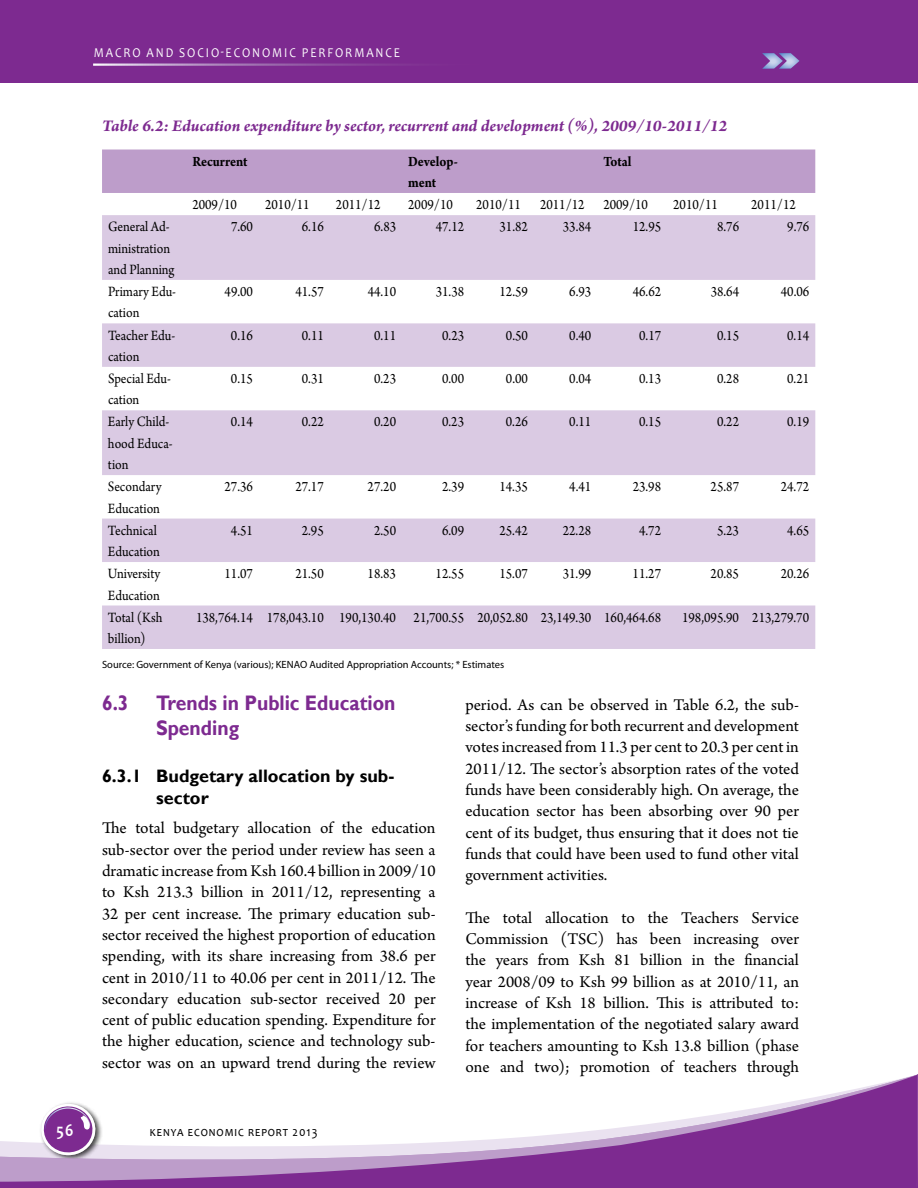
<style>
.page{position:relative;width:918px;height:1188px;background:#fff}
.page>*{position:absolute;margin:0;border:0;box-sizing:border-box;transform-origin:0 0}
.t1{font:700 21px/25.2px "Gill Sans";color:#7d2a90;scale:.92 1}
.t2{font:700 18px/21.6px "Gill Sans";color:#000}
.t3{font:700 18px "Candara";color:#fff;scale:.88 1}
.t4{font:17.25px/21.3px "Arno Pro";color:#000;text-align:justify}
.t5{font:italic 700 17.25px "Arno Pro";letter-spacing:-.005em;color:#7d2a90}
.t6{font:15px/21.3px "Arno Pro";color:#000;scale:.9 1}
.t7{font:700 15px/21.3px "Arno Pro";letter-spacing:-.005em;color:#000;scale:.9 1}
.t8{font:13.5px "Candara";color:#fff;scale:.88 1}
.t9{font:13.5px "Candara";letter-spacing:.08em;color:#000;scale:.88 1}
.t10{font:10.5px "Myriad Pro";color:#000}
</style>
<div class="page">
<div style="left:0;top:0;width:918px;height:82px;background:#7d2a90"></div>
<svg style="left:762px;top:53px;width:38px;height:16px"></svg>
<hr style="left:93px;top:64px;width:669px;height:2px;background:#fff">
<svg style="left:0;top:1074px;width:917px;height:114px"></svg>
<svg style="left:917px;top:1074px;width:1px;height:114px"></svg>
<div style="left:102px;top:150px;width:713px;height:43px;background:#bd9dca"></div>
<svg style="left:102px;top:215px;width:713px;height:434px;fill:#dacae3"></svg>
<p class="t8" style="left:94px;top:45px;width:12px">MACRO</p>
<p class="t8" style="left:147px;top:45px;width:4px">AND</p>
<p class="t8" style="left:179px;top:45px;width:3px">SOCIO</p>
<p class="t8" style="left:221px;top:45px;width:7px">-ECONOMIC</p>
<p class="t8" style="left:302px;top:45px;width:41px">PER FORMANCE</p>
<p class="t5" style="left:102px;top:115px;width:627px">Table 6.2: Education expenditure by sector, recurrent and development (%), 2009/10-2011/12</p>
<p class="t7" style="left:192px;top:151px;width:63px">Recurrent</p>
<p class="t7" style="left:408px;top:151px;width:57px">Develop&shy;ment</p>
<p class="t7" style="left:603px;top:151px;width:33px">Total</p>
<p class="t6" style="left:192px;top:195px;width:51px">2009/10</p>
<p class="t6" style="left:265px;top:195px;width:51px">2010/11</p>
<p class="t6" style="left:336px;top:195px;width:51px">2011/12</p>
<p class="t6" style="left:408px;top:195px;width:51px">2009/10</p>
<p class="t6" style="left:476px;top:195px;width:51px">2010/11</p>
<p class="t6" style="left:540px;top:195px;width:122px">2011/12 2009/10</p>
<p class="t6" style="left:673px;top:195px;width:51px">2010/11</p>
<p class="t6" style="left:751px;top:195px;width:51px">2011/12</p>
<p class="t6" style="left:108px;top:217px;width:75px">General Ad&shy;ministration and Planning</p>
<p class="t6" style="left:231px;top:217px;width:26px">7.60</p>
<p class="t6" style="left:302px;top:217px;width:26px">6.16</p>
<p class="t6" style="left:374px;top:217px;width:26px">6.83</p>
<p class="t6" style="left:436px;top:217px;width:33px">47.12</p>
<p class="t6" style="left:500px;top:217px;width:33px">31.82</p>
<p class="t6" style="left:563px;top:217px;width:33px">33.84</p>
<p class="t6" style="left:633px;top:217px;width:33px">12.95</p>
<p class="t6" style="left:717px;top:217px;width:26px">8.76</p>
<p class="t6" style="left:787px;top:217px;width:26px">9.76</p>
<p class="t6" style="left:108px;top:282px;width:77px">Primary Edu&shy;cation</p>
<p class="t6" style="left:225px;top:282px;width:33px">49.00</p>
<p class="t6" style="left:295px;top:282px;width:33px">41.57</p>
<p class="t6" style="left:368px;top:282px;width:33px">44.10</p>
<p class="t6" style="left:436px;top:282px;width:33px">31.38</p>
<p class="t6" style="left:500px;top:282px;width:33px">12.59</p>
<p class="t6" style="left:569px;top:282px;width:26px">6.93</p>
<p class="t6" style="left:633px;top:282px;width:33px">46.62</p>
<p class="t6" style="left:711px;top:282px;width:33px">38.64</p>
<p class="t6" style="left:781px;top:282px;width:33px">40.06</p>
<p class="t6" style="left:108px;top:325px;width:76px">Teacher Edu&shy;cation</p>
<p class="t6" style="left:231px;top:325px;width:26px">0.16</p>
<p class="t6" style="left:302px;top:325px;width:26px">0.11</p>
<p class="t6" style="left:374px;top:325px;width:26px">0.11</p>
<p class="t6" style="left:442px;top:325px;width:26px">0.23</p>
<p class="t6" style="left:506px;top:325px;width:26px">0.50</p>
<p class="t6" style="left:569px;top:325px;width:26px">0.40</p>
<p class="t6" style="left:639px;top:325px;width:26px">0.17</p>
<p class="t6" style="left:717px;top:325px;width:26px">0.15</p>
<p class="t6" style="left:787px;top:325px;width:26px">0.14</p>
<p class="t6" style="left:108px;top:369px;width:72px">Special Edu&shy;cation</p>
<p class="t6" style="left:231px;top:369px;width:26px">0.15</p>
<p class="t6" style="left:302px;top:369px;width:26px">0.31</p>
<p class="t6" style="left:374px;top:369px;width:26px">0.23</p>
<p class="t6" style="left:442px;top:369px;width:26px">0.00</p>
<p class="t6" style="left:506px;top:369px;width:26px">0.00</p>
<p class="t6" style="left:569px;top:369px;width:26px">0.04</p>
<p class="t6" style="left:639px;top:369px;width:26px">0.13</p>
<p class="t6" style="left:717px;top:369px;width:26px">0.28</p>
<p class="t6" style="left:787px;top:369px;width:26px">0.21</p>
<p class="t6" style="left:108px;top:412px;width:73px">Early Child&shy;hood Educa&shy;tion</p>
<p class="t6" style="left:231px;top:412px;width:26px">0.14</p>
<p class="t6" style="left:302px;top:412px;width:26px">0.22</p>
<p class="t6" style="left:374px;top:412px;width:26px">0.20</p>
<p class="t6" style="left:442px;top:412px;width:26px">0.23</p>
<p class="t6" style="left:506px;top:412px;width:26px">0.26</p>
<p class="t6" style="left:569px;top:412px;width:26px">0.11</p>
<p class="t6" style="left:639px;top:412px;width:26px">0.15</p>
<p class="t6" style="left:717px;top:412px;width:26px">0.22</p>
<p class="t6" style="left:787px;top:412px;width:26px">0.19</p>
<p class="t6" style="left:108px;top:477px;width:61px">Secondary<br>Education</p>
<p class="t6" style="left:225px;top:477px;width:33px">27.36</p>
<p class="t6" style="left:295px;top:477px;width:33px">27.17</p>
<p class="t6" style="left:368px;top:477px;width:33px">27.20</p>
<p class="t6" style="left:442px;top:477px;width:26px">2.39</p>
<p class="t6" style="left:499px;top:477px;width:33px">14.35</p>
<p class="t6" style="left:569px;top:477px;width:26px">4.41</p>
<p class="t6" style="left:633px;top:477px;width:33px">23.98</p>
<p class="t6" style="left:711px;top:477px;width:33px">25.87</p>
<p class="t6" style="left:781px;top:477px;width:33px">24.72</p>
<p class="t6" style="left:108px;top:520px;width:59px">Technical<br>Education</p>
<p class="t6" style="left:231px;top:520px;width:26px">4.51</p>
<p class="t6" style="left:302px;top:520px;width:26px">2.95</p>
<p class="t6" style="left:374px;top:520px;width:26px">2.50</p>
<p class="t6" style="left:442px;top:520px;width:26px">6.09</p>
<p class="t6" style="left:499px;top:520px;width:33px">25.42</p>
<p class="t6" style="left:563px;top:520px;width:33px">22.28</p>
<p class="t6" style="left:639px;top:520px;width:26px">4.72</p>
<p class="t6" style="left:717px;top:520px;width:26px">5.23</p>
<p class="t6" style="left:787px;top:520px;width:26px">4.65</p>
<p class="t6" style="left:108px;top:564px;width:60px">University<br>Education</p>
<p class="t6" style="left:224px;top:564px;width:33px">11.07</p>
<p class="t6" style="left:295px;top:564px;width:33px">21.50</p>
<p class="t6" style="left:368px;top:564px;width:33px">18.83</p>
<p class="t6" style="left:436px;top:564px;width:33px">12.55</p>
<p class="t6" style="left:499px;top:564px;width:33px">15.07</p>
<p class="t6" style="left:563px;top:564px;width:33px">31.99</p>
<p class="t6" style="left:633px;top:564px;width:33px">11.27</p>
<p class="t6" style="left:711px;top:564px;width:33px">20.85</p>
<p class="t6" style="left:781px;top:564px;width:33px">20.26</p>
<p class="t6" style="left:108px;top:607px;width:62px">Total (Ksh billion)</p>
<p class="t6" style="left:196px;top:607px;width:518px">138,764.14 178,043.10 190,130.40 21,700.55 20,052.80 23,149.30 160,464.68</p>
<p class="t6" style="left:682px;top:607px;width:143px">198,095.90 213,279.70</p>
<p class="t10" style="left:102px;top:658px;width:404px">Source: Government of Kenya (various); KENAO Audited Appropriation Accounts; * Estimates</p>
<p class="t4" style="left:465px;top:695px;width:335px">period. As can be observed in Table 6.2, the sub&shy;sector’s funding for both recurrent and development votes increased from 11.3 per cent to 20.3 per cent in 2011/12. The sector’s absorption rates of the voted funds have been considerably high. On average, the education sector has been absorbing over 90 per cent of its budget, thus ensuring that it does not tie funds that could have been used to fund other vital government activities.</p>
<p class="t4" style="left:465px;top:908px;width:335px">The total allocation to the Teachers Service Commission (TSC) has been increasing over the years from Ksh 81 billion in the financial year 2008/09 to Ksh 99 billion as at 2010/11, an increase of Ksh 18 billion. This is attributed to: the implementation of the negotiated salary award for teachers amounting to Ksh 13.8 billion (phase one and two); promotion of teachers through</p>
<p class="t1" style="left:102px;top:691px;width:30px">6.3</p>
<p class="t1" style="left:156px;top:691px;width:262px">Trends in Public Education<br>Spending</p>
<p class="t2" style="left:156px;top:766px;width:240px;text-indent:-54px">6.3.1 Budgetary allocation by sub&shy;sector</p>
<p class="t4" style="left:102px;top:819px;width:335px">The total budgetary allocation of the education sub-sector over the period under review has seen a dramatic increase from Ksh 160.4 billion in 2009/10 to Ksh 213.3 billion in 2011/12, representing a 32 per cent increase. The primary education sub&shy;sector received the highest proportion of education spending, with its share increasing from 38.6 per cent in 2010/11 to 40.06 per cent in 2011/12. The secondary education sub-sector received 20 per cent of public education spending. Expenditure for the higher education, science and technology sub&shy;sector was on an upward trend during the review</p>
<p class="t3" style="left:56px;top:1118px;width:21px">56</p>
<p class="t9" style="left:150px;top:1123px;width:192px">kenya economic report 2013</p>
</div>
